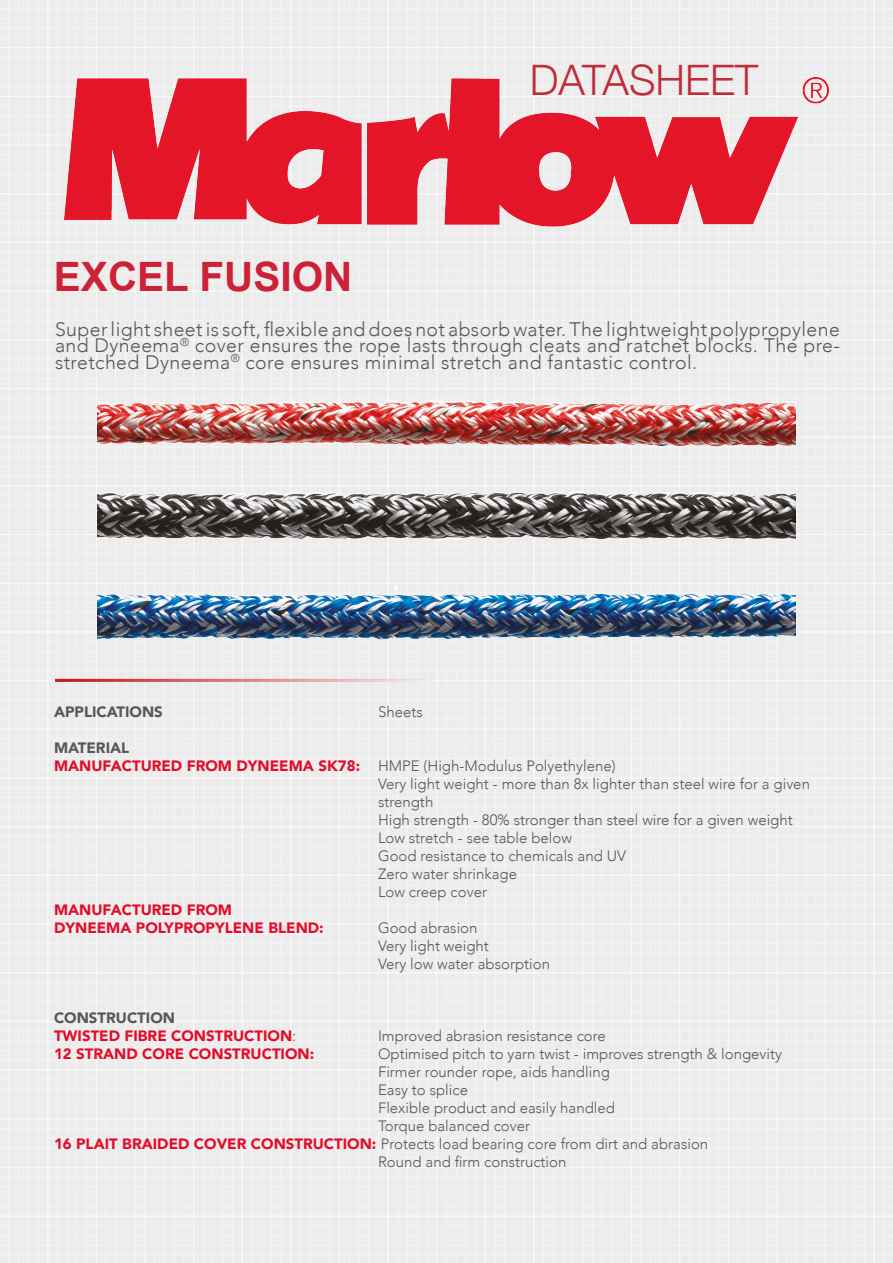
<style>
.page{position:relative;width:893px;height:1263px;background:#ececed}
.page>*{position:absolute;margin:0;border:0;box-sizing:border-box;transform-origin:0 0}
.t1{font:300 42px "Helvetica Neue";color:#bf2d38}
.t2{font:700 40.5px "Arial";color:#cc2137}
.Projects_page_body_c{font:300 19.5px/16.5px "Avenir";letter-spacing:.02em;color:#575756;text-align:justify}
.t3{font:300 15px/18px "Avenir";color:#575756}
.t4{font:900 15px "Avenir";color:#e40c28}
.t5{font:900 15px "Avenir";color:#575756}
.s1{font-weight:900;color:#e40c28}
.s2{font-weight:300}
</style>
<div class="page">
<hr style="left:55px;top:679px;width:392px;height:3px;background:#cd171a">
<img style="left:98px;top:390px;width:697px;height:279px">
<img style="left:65px;top:78px;width:763px;height:149px">
<p class="t2" style="left:54px;top:250px;width:300px">EXCEL FUSION</p>
<p class="t1" style="left:530px;top:46px;width:230px">DATASHEET</p>
<p class="Projects_page_body_c" style="left:55px;top:321px;width:786px">Superlight sheetis soft, flexible and does not absorb water. The lightweight polypropylene and Dyneema<sup>®</sup> cover ensures the rope lasts through cleats and ratchet blocks. The pre&shy;stretched Dyneema<sup>®</sup> core ensures minimal stretch and fantastic control.</p>
<p class="t5" style="left:54px;top:699px;width:110px">APPLICATIONS</p>
<p class="t3" style="left:378px;top:702px;width:46px">Sheets</p>
<p class="t5" style="left:54px;top:735px;width:77px">MATERIAL</p>
<p class="t3" style="left:54px;top:756px;width:563px"><span class="s1">MANUFACTURED FROM DYNEEMA SK78:</span> HMPE (High-Modulus Polyethylene)</p>
<p class="t3" style="left:378px;top:774px;width:433px">Very light weight - more than 8x lighter than steel wire for a given strength</p>
<p class="t3" style="left:378px;top:810px;width:416px">High strength - 80% stronger than steel wire for a given weight</p>
<p class="t3" style="left:378px;top:828px;width:195px">Low stretch - see table below</p>
<p class="t3" style="left:378px;top:846px;width:249px">Good resistance to chemicals and UV</p>
<p class="t3" style="left:378px;top:864px;width:140px">Zero water shrinkage</p>
<p class="t3" style="left:378px;top:882px;width:110px">Low creep cover</p>
<p class="t4" style="left:54px;top:897px;width:180px">MANUFACTURED FROM</p>
<p class="t4" style="left:54px;top:915px;width:271px">DYNEEMA POLYPROPYLENE BLEND:</p>
<p class="t3" style="left:378px;top:918px;width:101px">Good abrasion</p>
<p class="t3" style="left:378px;top:936px;width:112px">Very light weight</p>
<p class="t3" style="left:378px;top:954px;width:174px">Very low water absorption</p>
<p class="t5" style="left:54px;top:1005px;width:123px">CONSTRUCTION</p>
<p class="t4" style="left:54px;top:1023px;width:244px">TWISTED FIBRE CONSTRUCTION<span class="s2">:</span></p>
<p class="t3" style="left:378px;top:1026px;width:229px">Improved abrasion resistance core</p>
<p class="t4" style="left:54px;top:1041px;width:262px">12 STRAND CORE CONSTRUCTION:</p>
<p class="t3" style="left:378px;top:1044px;width:406px">Optimised pitch to yarn twist - improves strength &amp; longevity</p>
<p class="t3" style="left:378px;top:1062px;width:233px">Firmer rounder rope, aids handling</p>
<p class="t3" style="left:378px;top:1080px;width:92px">Easy to splice</p>
<p class="t3" style="left:378px;top:1098px;width:239px">Flexible product and easily handled</p>
<p class="t3" style="left:378px;top:1116px;width:154px">Torque balanced cover</p>
<p class="t3" style="left:54px;top:1134px;width:656px"><span class="s1">16 PLAIT BRAIDED COVER CONSTRUCTION:</span> Protects load bearing core from dirt and abrasion</p>
<p class="t3" style="left:378px;top:1152px;width:190px">Round and firm construction</p>
</div>
